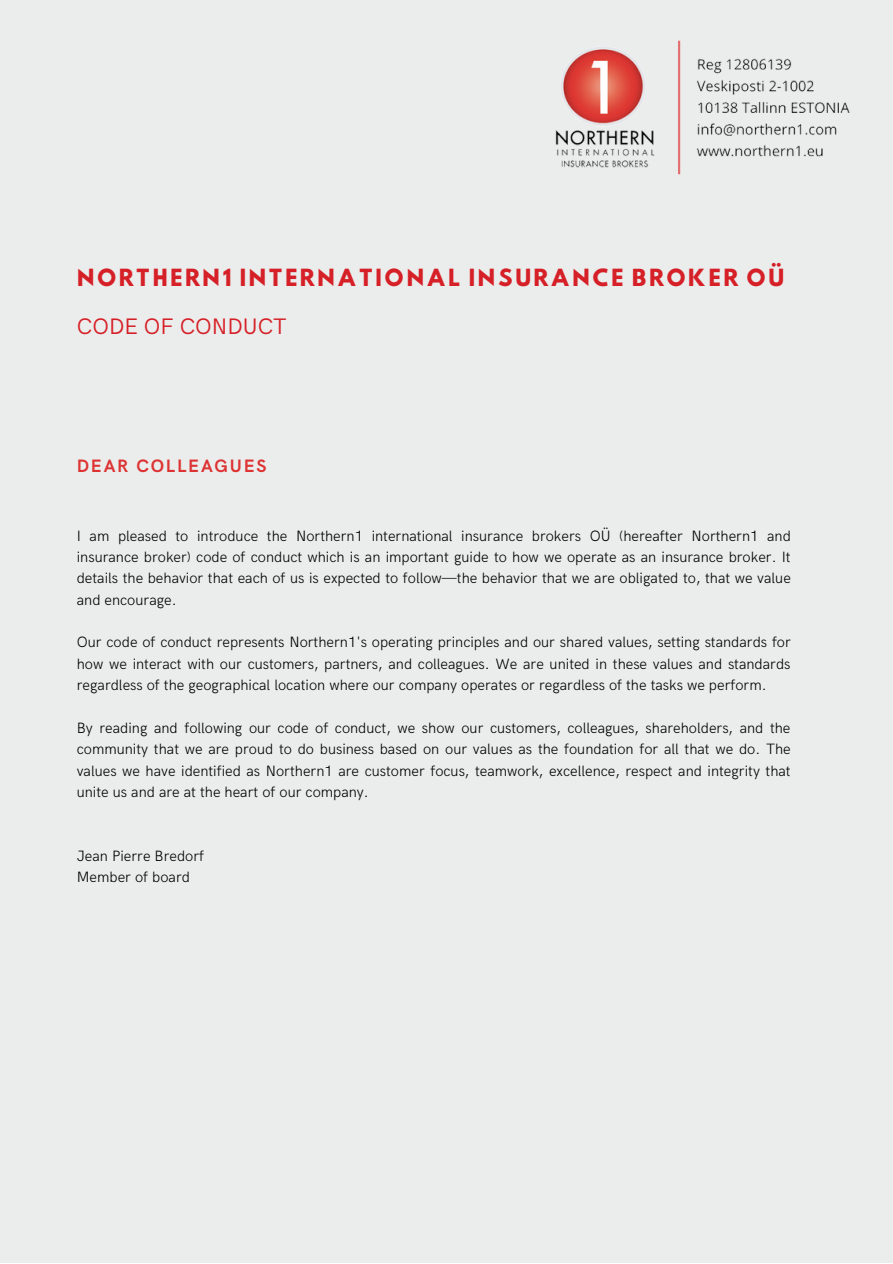
<style>
.page{position:relative;width:893px;height:1264px;background:#fff}
.page>*{position:absolute;margin:0;border:0;box-sizing:border-box;transform-origin:0 0}
.t1{font:22.5px "HK Grotesk";color:#d62027}
.t2{font:21px "Hussar Bd";letter-spacing:.1em;color:#d62027}
.t3{font:700 18px "HK Grotesk";letter-spacing:.1em;color:#d33}
.t4{font:300 15px/21.3px "HK Grotesk";color:#000;text-align:justify}
</style>
<div class="page">
<div style="left:0;top:0;width:892px;height:1262px;background:#ebeded"></div>
<img style="left:555px;top:40px;width:295px;height:135px">
<h2 class="t2" style="left:77px;top:267px;width:709px">NORTHERN1 INTERNATIONAL INSURANCE BROKER OÜ</h2>
<h1 class="t1" style="left:77px;top:313px;width:211px">CODE OF CONDUCT</h1>
<p class="t3" style="left:77px;top:456px;width:191px">DEAR COLLEAGUES</p>
<p class="t4" style="left:77px;top:525px;width:715px">I am pleased to introduce the Northern1 international insurance brokers OÜ (hereafter Northern1 and insurance broker) code of conduct which is an important guide to how we operate as an insurance broker. It details the behavior that each of us is expected to follow—the behavior that we are obligated to, that we value and encourage.</p>
<p class="t4" style="left:77px;top:632px;width:715px">Our code of conduct represents Northern1's operating principles and our shared values, setting standards for how we interact with our customers, partners, and colleagues. We are united in these values and standards regardless of the geographical location where our company operates or regardless of the tasks we perform.</p>
<p class="t4" style="left:77px;top:717px;width:715px">By reading and following our code of conduct, we show our customers, colleagues, shareholders, and the community that we are proud to do business based on our values as the foundation for all that we do. The values we have identified as Northern1 are customer focus, teamwork, excellence, respect and integrity that unite us and are at the heart of our company.</p>
<p class="t4" style="left:77px;top:846px;width:129px">Jean Pierre Bredorf<br>Member of board</p>
</div>
